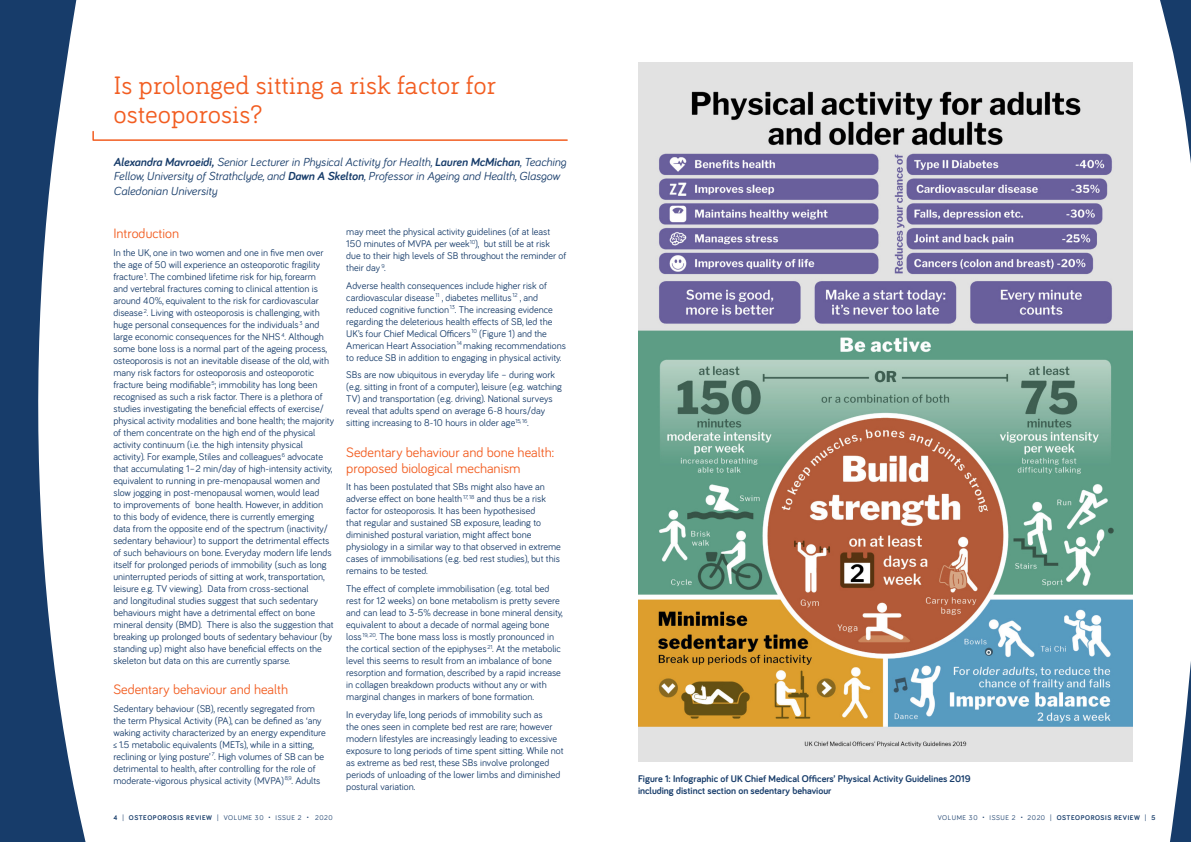
<style>
.page{position:relative;width:1191px;height:842px;background:#fff}
.page>*{position:absolute;margin:0;border:0;box-sizing:border-box;transform-origin:0 0}
.Heading_1{font:26px/29px "Bariol Serif";color:#f25d21}
.Heading_2{font:14px/16px "Bariol";color:#f25d21}
.Author_title{font:italic 12px/14.4px "Bariol";color:#173c6a}
.Body_text{font:10px/12px "Bariol";color:#173c6a}
.Body_text-2{font:700 10px/12px "Bariol";color:#173c6a}
.t1{font:7px "Bariol";letter-spacing:.08em;color:#173c6a}
.s1{font-weight:700}
.s2{font-size:5px}
</style>
<div class="page">
<svg style="left:1132px;top:0;width:59px;height:842px"></svg>
<img style="left:638px;top:62px;width:494px;height:700px">
<div style="left:0;top:0;width:595px;height:842px;background:#173c6a"></div>
<div style="left:38px;top:0;width:557px;height:842px;background:#fff"></div>
<svg style="left:92px;top:130px;width:476px;height:12px;background:#fdeae2"></svg>
<p class="Heading_1" style="left:113px;top:69px;width:384px">Is prolonged sitting a risk factor for osteoporosis?</p>
<p class="Author_title" style="left:113px;top:154px;width:454px"><span class="s1">Alexandra Mavroeidi,</span> Senior Lecturer in Physical Activity for Health, <span class="s1">Lauren McMichan</span>, Teaching<br>Fellow, University of Strathclyde, and <span class="s1">Dawn A Skelton</span>, Professor in Ageing and Health, Glasgow<br>Caledonian University</p>
<p class="Heading_2" style="left:113px;top:225px;width:67px">Introduction</p>
<p class="Body_text" style="left:113px;top:246px;width:222px">In the UK, one in two women and one in five men over the age of 50 will experience an osteoporotic fragility fracture<sup>1</sup>. The combined lifetime risk for hip, forearm<br>and vertebral fractures coming to clinical attention is around 40%, equivalent to the risk for cardiovascular disease <sup>2</sup>. Living with osteoporosis is challenging, with huge personal consequences for the individuals<sup>3</sup> and large economic consequences for the NHS <sup>4</sup>. Although some bone loss is a normal part of the ageing process, osteoporosis is not an inevitable disease of the old, with many risk factors for osteoporosis and osteoporotic fracture being modifiable<sup>5</sup>; immobility has long been recognised as such a risk factor. There is a plethora of studies investigating the beneficial effects of exercise/ physical activity modalities and bone health; the majority of them concentrate on the high end of the physical activity continuum (i.e. the high intensity physical activity). For example, Stiles and colleagues<sup>6</sup> advocate that accumulating 1–2 min/day of high-intensity activity, equivalent to running in pre-menopausal women and slow jogging in post-menopausal women, would lead<br>to improvements of bone health. However, in addition<br>to this body of evidence, there is currently emerging<br>data from the opposite end of the spectrum (inactivity/ sedentary behaviour) to support the detrimental effects of such behaviours on bone. Everyday modern life lends itself for prolonged periods of immobility (such as long uninterrupted periods of sitting at work, transportation, leisure e.g. TV viewing). Data from cross-sectional<br>and longitudinal studies suggest that such sedentary behaviours might have a detrimental effect on bone mineral density (BMD). There is also the suggestion that breaking up prolonged bouts of sedentary behaviour (by standing up) might also have beneficial effects on the skeleton but data on this are currently sparse.</p>
<p class="Heading_2" style="left:113px;top:681px;width:176px">Sedentary behaviour and health</p>
<p class="Body_text" style="left:113px;top:702px;width:214px">Sedentary behaviour (SB), recently segregated from the term Physical Activity (PA), can be defined as ‘any waking activity characterized by an energy expenditure ≤ 1.5 metabolic equivalents (METs), while in a sitting, reclining or lying posture’ <sup>7</sup>. High volumes of SB can be detrimental to health, after controlling for the role of moderate-vigorous physical activity (MVPA)<sup>8,9</sup>. Adults</p>
<p class="Body_text" style="left:346px;top:225px;width:222px">may meet the physical activity guidelines (of at least 150 minutes of MVPA per week<sup>10</sup>), but still be at risk due to their high levels of SB throughout the reminder of their day <sup>9</sup>.</p>
<p class="Body_text" style="left:346px;top:279px;width:221px">Adverse health consequences include higher risk of cardiovascular disease <sup>11</sup> , diabetes mellitus<sup>12</sup> , and reduced cognitive function<sup>13</sup>. The increasing evidence regarding the deleterious health effects of SB, led the UK’s four Chief Medical Officers<sup>10</sup> (Figure 1) and the American Heart Association<sup>14</sup> making recommendations to reduce SB in addition to engaging in physical activity.</p>
<p class="Body_text" style="left:346px;top:369px;width:217px">SBs are now ubiquitous in everyday life – during work (e.g. sitting in front of a computer), leisure (e.g. watching TV) and transportation (e.g. driving). National surveys reveal that adults spend on average 6-8 hours/day sitting increasing to 8-10 hours in older age<sup>15,</sup> <sup>16</sup>.</p>
<p class="Heading_2" style="left:346px;top:443px;width:209px">Sedentary behaviour and bone health: proposed biological mechanism</p>
<p class="Body_text" style="left:346px;top:480px;width:216px">It has been postulated that SBs might also have an adverse effect on bone health<sup>17,</sup> <sup>18</sup> and thus be a risk factor for osteoporosis. It has been hypothesised<br>that regular and sustained SB exposure, leading to diminished postural variation, might affect bone physiology in a similar way to that observed in extreme cases of immobilisations (e.g. bed rest studies), but this remains to be tested.</p>
<p class="Body_text" style="left:346px;top:582px;width:218px">The effect of complete immobilisation (e.g. total bed rest for 12 weeks) on bone metabolism is pretty severe and can lead to 3-5% decrease in bone mineral density, equivalent to about a decade of normal ageing bone loss<sup>19,</sup> <sup>20</sup>. The bone mass loss is mostly pronounced in the cortical section of the epiphyses <sup>21</sup>. At the metabolic level this seems to result from an imbalance of bone resorption and formation, described by a rapid increase in collagen breakdown products without any or with marginal changes in markers of bone formation.</p>
<p class="Body_text" style="left:346px;top:708px;width:219px">In everyday life, long periods of immobility such as<br>the ones seen in complete bed rest are rare; however modern lifestyles are increasingly leading to excessive exposure to long periods of time spent sitting. While not as extreme as bed rest, these SBs involve prolonged periods of unloading of the lower limbs and diminished postural variation.</p>
<p class="Body_text-2" style="left:638px;top:772px;width:334px">Figure 1: Infographic of UK Chief Medical Officers’ Physical Activity Guidelines 2019 including distinct section on sedentary behaviour</p>
<p class="t1" style="left:113px;top:813px;width:221px"><span class="s1">4</span> | <span class="s1">OSTEOPOROSIS REVIEW</span> | VOLUME 30 <span class="s2">•</span> ISSUE 2 <span class="s2">•</span> 2020</p>
<p class="t1" style="left:937px;top:813px;width:219px">VOLUME 30 <span class="s2">•</span> ISSUE 2 <span class="s2">•</span> 2020 | <span class="s1">OSTEOPOROSIS REVIEW</span> | <span class="s1">5</span></p>
</div>
